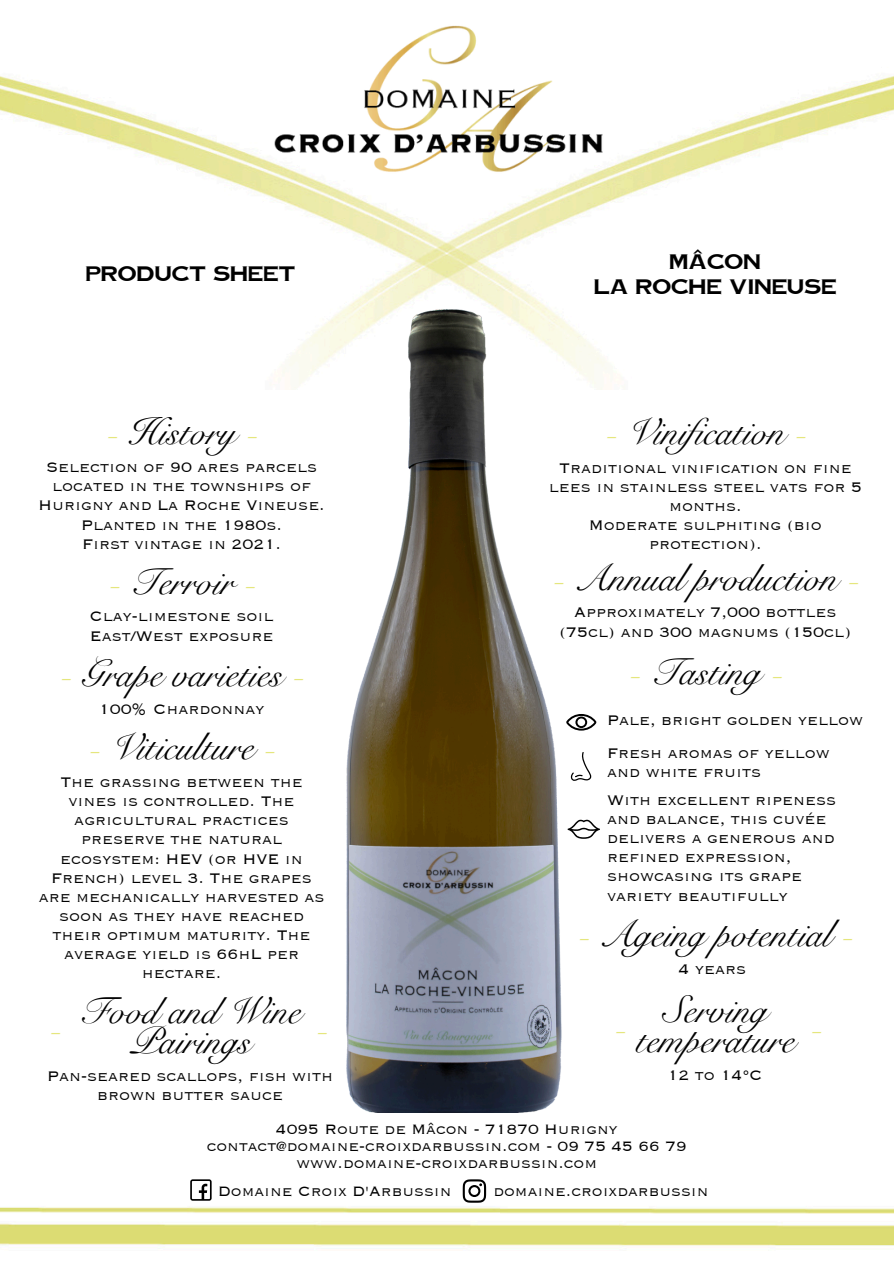
<style>
.page{position:relative;width:894px;height:1264px;background:#fff}
.page>*{position:absolute;margin:0;border:0;box-sizing:border-box;transform-origin:0 0}
.t1{font:37.5px/30.3px "Snell Roundhand";color:#000;text-align:center}
.t2{font:37.5px "Snell Roundhand";color:#e5e67d}
.t3{font:300 18px/19.2px "Copperplate Light S Si";color:#000;text-align:center}
.t4{font:700 18px/24.8px "Copperplate Gothic";color:#000;text-align:center}
.t5{font:300 17.7px "Copperplate Light S Si";color:#000}
.s1{color:#e5e67d}
</style>
<div class="page">
<img style="left:0;top:76px;width:893px;height:232px">
<img style="left:282px;top:308px;width:325px;height:804px">
<img style="left:0;top:1180px;width:893px;height:69px">
<svg style="left:462px;top:1179px;width:24px;height:23px"></svg>
<svg style="left:190px;top:1179px;width:21px;height:21px"></svg>
<img style="left:155px;top:25px;width:583px;height:235px">
<svg style="left:566px;top:714px;width:30px;height:16px"></svg>
<svg style="left:570px;top:752px;width:21px;height:29px"></svg>
<svg style="left:567px;top:819px;width:32px;height:19px"></svg>
<h2 class="t4" style="left:85px;top:261px;width:211px">PRODUCT SHEET</h2>
<p class="t1" style="left:106px;top:418px;width:153px"><span class="s1">-</span> History <span class="s1">-</span></p>
<p class="t3" style="left:38px;top:456px;width:288px">Selection of 90 ares parcels located in the townships of<br>Hurigny and La Roche Vineuse.<br>Planted in the 1980s.</p>
<p class="t3" style="left:82px;top:533px;width:200px">First vintage in 2021.</p>
<h1 class="t1" style="left:108px;top:567px;width:149px"><span class="s1">-</span> Terroir <span class="s1">-</span></h1>
<h1 class="t3" style="left:90px;top:605px;width:185px">Clay-limestone soil</h1>
<p class="t3" style="left:90px;top:624px;width:185px">East/West exposure</p>
<p class="t1" style="left:59px;top:659px;width:246px"><span class="s1">-</span> Grape varieties <span class="s1">-</span></p>
<p class="t3" style="left:99px;top:698px;width:167px">100% Chardonnay</p>
<p class="t1" style="left:88px;top:732px;width:189px"><span class="s1">-</span> Viticulture <span class="s1">-</span></p>
<h1 class="t3" style="left:39px;top:771px;width:287px">The grassing between the vines is controlled. The agricultural practices preserve the natural ecosystem: HEV (or HVE in<br>French) level 3. The grapes are mechanically harvested as soon as they have reached their optimum maturity. The average yield is 66hL per hectare.</h1>
<h1 class="t1" style="left:80px;top:995px;width:222px">Food and Wine<br>Pairings</h1>
<p class="t3" style="left:47px;top:1065px;width:287px">Pan-seared scallops, fish with brown butter sauce</p>
<p class="t2" style="left:48px;top:1005px;width:14px">-</p>
<p class="t2" style="left:315px;top:1005px;width:14px">-</p>
<p class="t4" style="left:593px;top:249px;width:244px">MÂCON<br>LA ROCHE VINEUSE</p>
<h1 class="t1" style="left:604px;top:418px;width:203px"><span class="s1">-</span> Vinification <span class="s1">-</span></h1>
<p class="t3" style="left:548px;top:457px;width:314px">Traditional vinification on fine lees in stainless steel vats for 5 months.</p>
<p class="t3" style="left:588px;top:514px;width:234px">Moderate sulphiting (bio protection).</p>
<h1 class="t1" style="left:551px;top:563px;width:309px"><span class="s1">-</span> Annual production <span class="s1">-</span></h1>
<p class="t3" style="left:559px;top:601px;width:293px">Approximately 7,000 bottles (75cl) and 300 magnums (150cl)</p>
<p class="t1" style="left:628px;top:657px;width:156px"><span class="s1">-</span> Tasting <span class="s1">-</span></p>
<p class="t3" style="left:607px;top:709px;width:257px">Pale, bright golden yellow</p>
<h1 class="t3" style="left:607px;top:742px;width:224px;text-align:left">Fresh aromas of yellow and white fruits</h1>
<h1 class="t3" style="left:607px;top:789px;width:230px;text-align:left">With excellent ripeness and balance, this cuvée delivers a generous and refined expression, showcasing its grape variety beautifully</h1>
<p class="t1" style="left:577px;top:919px;width:277px"><span class="s1">-</span> Ageing potential <span class="s1">-</span></p>
<p class="t3" style="left:678px;top:958px;width:69px">4 years</p>
<h1 class="t1" style="left:635px;top:994px;width:160px">Serving temperature</h1>
<p class="t3" style="left:667px;top:1064px;width:97px">12 to 14°C</p>
<p class="t2" style="left:613px;top:1004px;width:14px">-</p>
<p class="t2" style="left:809px;top:1004px;width:14px">-</p>
<h1 class="t5" style="left:276px;top:1117px;width:343px">4095 Route de Mâcon - 71870 Hurigny</h1>
<p class="t5" style="left:207px;top:1134px;width:481px">contact@domaine-croixdarbussin.com - 09 75 45 66 79</p>
<p class="t5" style="left:296px;top:1151px;width:302px">www.domaine-croixdarbussin.com</p>
<p class="t5" style="left:218px;top:1179px;width:235px">Domaine Croix D'Arbussin</p>
<p class="t5" style="left:493px;top:1179px;width:216px">domaine.croixdarbussin</p>
</div>
